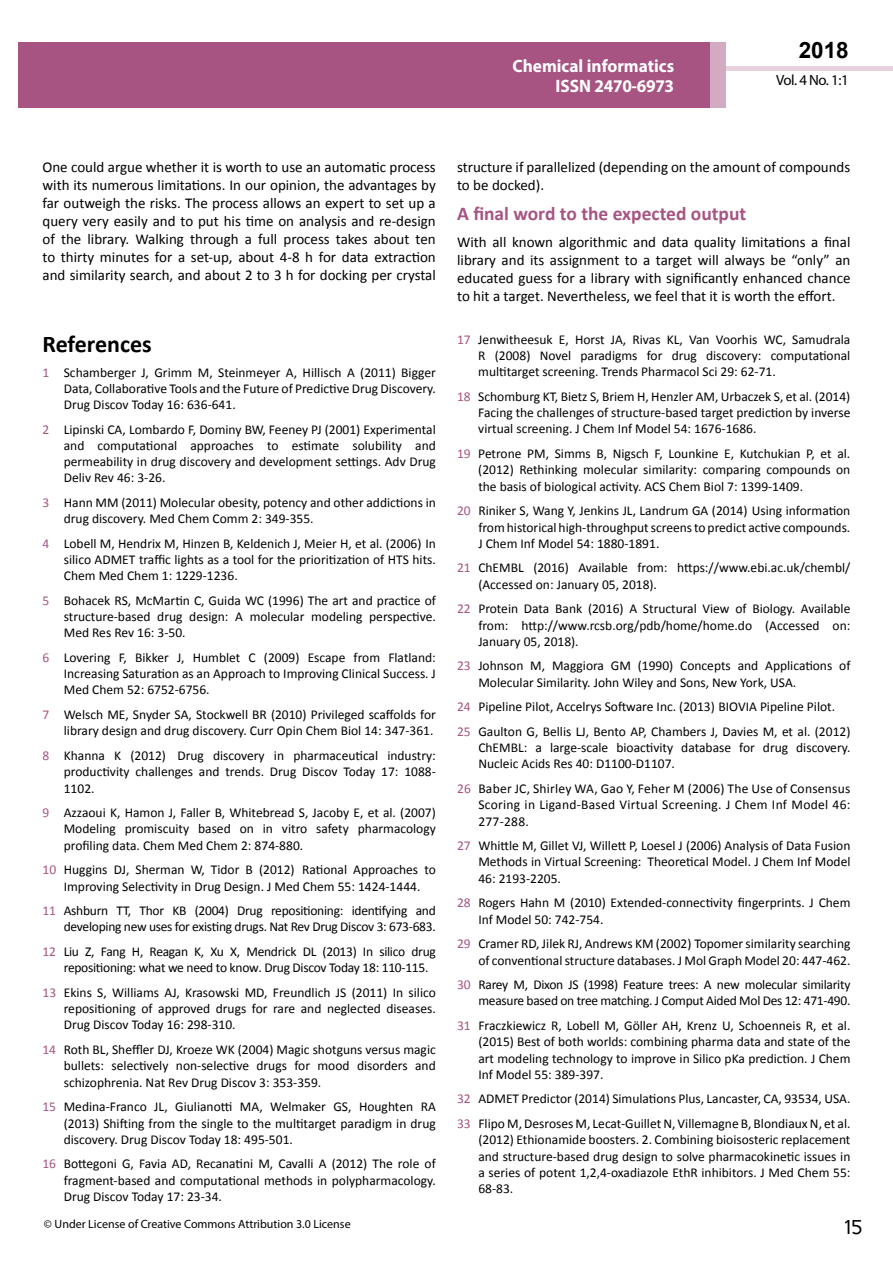
<style>
.page{position:relative;width:893px;height:1263px;background:#fff}
.page>*{position:absolute;margin:0;border:0;box-sizing:border-box;transform-origin:0 0}
.t1{font:25.5px "Tunga";color:#000}
.t2{font:700 24px "Calibri";color:#000}
.t3{font:700 22.5px "Arial";color:#000}
.t4{font:700 19.5px "Calibri";color:#a75483}
.t5{font:700 18px/19.8px "Myriad Pro";color:#fff;text-align:right;scale:.96 1}
.t6{font:15px/18px "Calibri";color:#000;text-align:justify}
.t7{font:14.85px "Myriad Pro";color:#000}
.t8{font:13.5px/16.2px "Calibri";color:#000;text-align:justify}
.t9{font:13.5px/16.2px "Calibri";letter-spacing:-.02em;color:#000;text-align:right}
.t10{font:12px "Myriad Pro";color:#000}
.s1{color:#a75483}
</style>
<div class="page">
<div style="left:722px;top:66px;width:171px;height:5px;background:#e6d1dd"></div>
<div style="left:710px;top:42px;width:15px;height:66px;background:#d2aac1"></div>
<div style="left:19px;top:42px;width:691px;height:66px;background:#a75483"></div>
<h3 class="t5" style="left:512px;top:55px;width:170px">Chemical informatics<br>ISSN 2470-6973</h3>
<h3 class="t3" style="left:799px;top:35px;width:52px">2018</h3>
<p class="t7" style="left:776px;top:71px;width:74px">Vol. 4 No. 1:1</p>
<p class="t6" style="left:42px;top:158px;width:395px">One could argue whether it is worth to use an automatic process with its numerous limitations. In our opinion, the advantages by far outweigh the risks. The process allows an expert to set up a query very easily and to put his time on analysis and re-design of the library. Walking through a full process takes about ten to thirty minutes for a set-up, about 4-8 h for data extraction and similarity search, and about 2 to 3 h for docking per crystal</p>
<p class="t6" style="left:457px;top:158px;width:395px">structure if parallelized (depending on the amount of compounds to be docked).</p>
<h3 class="t4" style="left:457px;top:201px;width:291px">A final word to the expected output</h3>
<p class="t6" style="left:457px;top:233px;width:395px">With all known algorithmic and data quality limitations a final library and its assignment to a target will always be “only” an educated guess for a library with significantly enhanced chance to hit a target. Nevertheless, we feel that it is worth the effort.</p>
<h2 class="t2" style="left:43px;top:328px;width:111px">References</h2>
<p class="t8" style="left:64px;top:364px;width:374px;text-indent:-21px"><span class="s1">1</span> Schamberger J, Grimm M, Steinmeyer A, Hillisch A (2011) Bigger Data, Collaborative Tools and the Future of Predictive Drug Discovery.<br>Drug Discov Today 16: 636-641.</p>
<p class="t8" style="left:64px;top:421px;width:374px;text-indent:-21px"><span class="s1">2</span> Lipinski CA, Lombardo F, Dominy BW, Feeney PJ (2001) Experimental and computational approaches to estimate solubility and permeability in drug discovery and development settings. Adv Drug Deliv Rev 46: 3-26.</p>
<p class="t8" style="left:64px;top:494px;width:374px;text-indent:-21px"><span class="s1">3</span> Hann MM (2011) Molecular obesity, potency and other addictions in drug discovery. Med Chem Comm 2: 349-355.</p>
<p class="t8" style="left:64px;top:535px;width:374px;text-indent:-21px"><span class="s1">4</span> Lobell M, Hendrix M, Hinzen B, Keldenich J, Meier H, et al. (2006) In silico ADMET traffic lights as a tool for the prioritization of HTS hits.<br>Chem Med Chem 1: 1229-1236.</p>
<p class="t8" style="left:64px;top:592px;width:374px;text-indent:-21px"><span class="s1">5</span> Bohacek RS, McMartin C, Guida WC (1996) The art and practice of structure-based drug design: A molecular modeling perspective.<br>Med Res Rev 16: 3-50.</p>
<p class="t8" style="left:64px;top:649px;width:374px;text-indent:-21px"><span class="s1">6</span> Lovering F, Bikker J, Humblet C (2009) Escape from Flatland:<br>Increasing Saturation as an Approach to Improving Clinical Success. J Med Chem 52: 6752-6756.</p>
<p class="t8" style="left:43px;top:707px;width:395px;text-align:right"><span class="s1">7</span> Welsch ME, Snyder SA, Stockwell BR (2010) Privileged scaffolds for library design and drug discovery. Curr Opin Chem Biol 14: 347-361.</p>
<p class="t8" style="left:64px;top:747px;width:374px;text-indent:-21px"><span class="s1">8</span> Khanna K (2012) Drug discovery in pharmaceutical industry: productivity challenges and trends. Drug Discov Today 17: 1088- 1102.</p>
<p class="t8" style="left:64px;top:805px;width:374px;text-indent:-21px"><span class="s1">9</span> Azzaoui K, Hamon J, Faller B, Whitebread S, Jacoby E, et al. (2007)<br>Modeling promiscuity based on in vitro safety pharmacology profiling data. Chem Med Chem 2: 874-880.</p>
<p class="t8" style="left:43px;top:862px;width:395px;text-align:center"><span class="s1">10</span> Huggins DJ, Sherman W, Tidor B (2012) Rational Approaches to<br>Improving Selectivity in Drug Design. J Med Chem 55: 1424-1444.</p>
<p class="t9" style="left:42px;top:903px;width:395px"><span class="s1">11</span> Ashburn TT, Thor KB (2004) Drug repositioning: identifying and developing new uses for existing drugs. Nat Rev Drug Discov 3: 673-683.</p>
<p class="t9" style="left:64px;top:944px;width:374px;text-align:left;text-indent:-21px"><span class="s1">12</span> Liu Z, Fang H, Reagan K, Xu X, Mendrick DL (2013) In silico drug repositioning: what we need to know. Drug Discov Today 18: 110-115.</p>
<p class="t8" style="left:64px;top:984px;width:374px;text-indent:-21px"><span class="s1">13</span> Ekins S, Williams AJ, Krasowski MD, Freundlich JS (2011) In silico repositioning of approved drugs for rare and neglected diseases.<br>Drug Discov Today 16: 298-310.</p>
<p class="t8" style="left:64px;top:1042px;width:374px;text-indent:-21px"><span class="s1">14</span> Roth BL, Sheffler DJ, Kroeze WK (2004) Magic shotguns versus magic bullets: selectively non-selective drugs for mood disorders and schizophrenia. Nat Rev Drug Discov 3: 353-359.</p>
<p class="t8" style="left:64px;top:1099px;width:374px;text-indent:-21px"><span class="s1">15</span> Medina-Franco JL, Giulianotti MA, Welmaker GS, Houghten RA (2013) Shifting from the single to the multitarget paradigm in drug discovery. Drug Discov Today 18: 495-501.</p>
<p class="t8" style="left:64px;top:1156px;width:374px;text-indent:-21px"><span class="s1">16</span> Bottegoni G, Favia AD, Recanatini M, Cavalli A (2012) The role of fragment-based and computational methods in polypharmacology.<br>Drug Discov Today 17: 23-34.</p>
<p class="t10" style="left:44px;top:1217px;width:308px">© Under License of Creative Commons Attribution 3.0 License</p>
<p class="t8" style="left:478px;top:331px;width:374px;text-indent:-21px"><span class="s1">17</span> Jenwitheesuk E, Horst JA, Rivas KL, Van Voorhis WC, Samudrala R (2008) Novel paradigms for drug discovery: computational multitarget screening. Trends Pharmacol Sci 29: 62-71.</p>
<p class="t8" style="left:478px;top:388px;width:374px;text-indent:-21px"><span class="s1">18</span> Schomburg KT, Bietz S, Briem H, Henzler AM, Urbaczek S, et al. (2014)<br>Facing the challenges of structure-based target prediction by inverse virtual screening. J Chem Inf Model 54: 1676-1686.</p>
<p class="t8" style="left:478px;top:446px;width:374px;text-indent:-21px"><span class="s1">19</span> Petrone PM, Simms B, Nigsch F, Lounkine E, Kutchukian P, et al. (2012) Rethinking molecular similarity: comparing compounds on the basis of biological activity. ACS Chem Biol 7: 1399-1409.</p>
<p class="t8" style="left:478px;top:503px;width:374px;text-indent:-21px"><span class="s1">20</span> Riniker S, Wang Y, Jenkins JL, Landrum GA (2014) Using information fromhistorical high-throughputscreensto predict active compounds.<br>J Chem Inf Model 54: 1880-1891.</p>
<p class="t8" style="left:478px;top:560px;width:374px;text-indent:-21px"><span class="s1">21</span> ChEMBL (2016) Available from: https://www.ebi.ac.uk/chembl/ (Accessed on: January 05, 2018).</p>
<p class="t8" style="left:478px;top:601px;width:374px;text-indent:-21px"><span class="s1">22</span> Protein Data Bank (2016) A Structural View of Biology. Available from: http://www.rcsb.org/pdb/home/home.do (Accessed on:<br>January 05, 2018).</p>
<p class="t8" style="left:478px;top:658px;width:374px;text-indent:-21px"><span class="s1">23</span> Johnson M, Maggiora GM (1990) Concepts and Applications of<br>Molecular Similarity. John Wiley and Sons, New York, USA.</p>
<p class="t8" style="left:457px;top:694px;width:395px;line-height:24.8px"><span class="s1">24</span> Pipeline Pilot, Accelrys Software Inc. (2013) BIOVIA Pipeline Pilot.<br><span class="s1">25</span> Gaulton G, Bellis LJ, Bento AP, Chambers J, Davies M, et al. (2012)</p>
<p class="t8" style="left:478px;top:740px;width:374px">ChEMBL: a large-scale bioactivity database for drug discovery.<br>Nucleic Acids Res 40: D1100-D1107.</p>
<p class="t8" style="left:478px;top:781px;width:374px;text-indent:-21px"><span class="s1">26</span> Baber JC, Shirley WA, Gao Y, Feher M (2006) The Use of Consensus Scoring in Ligand-Based Virtual Screening. J Chem Inf Model 46:<br>277-288.</p>
<p class="t8" style="left:478px;top:838px;width:374px;text-indent:-21px"><span class="s1">27</span> Whittle M, Gillet VJ, Willett P, Loesel J (2006) Analysis of Data Fusion Methods in Virtual Screening: Theoretical Model. J Chem Inf Model 46: 2193-2205.</p>
<p class="t8" style="left:478px;top:895px;width:374px;text-indent:-21px"><span class="s1">28</span> Rogers Hahn M (2010) Extended-connectivity fingerprints. J Chem<br>Inf Model 50: 742-754.</p>
<p class="t8" style="left:457px;top:936px;width:395px;text-align:right"><span class="s1">29</span> Cramer RD, Jilek RJ, Andrews KM (2002) Topomer similarity searching of conventional structure databases. J Mol Graph Model 20: 447-462.</p>
<p class="t9" style="left:457px;top:977px;width:395px"><span class="s1">30</span> Rarey M, Dixon JS (1998) Feature trees: A new molecular similarity measure based on tree matching. J Comput Aided Mol Des 12: 471-490.</p>
<p class="t8" style="left:478px;top:1017px;width:374px;text-indent:-21px"><span class="s1">31</span> Fraczkiewicz R, Lobell M, Göller AH, Krenz U, Schoenneis R, et al. (2015) Best of both worlds: combining pharma data and state of the art modeling technology to improve in Silico pKa prediction. J Chem Inf Model 55: 389-397.</p>
<p class="t8" style="left:457px;top:1086px;width:395px;line-height:24.8px"><span class="s1">32</span> ADMET Predictor (2014) Simulations Plus, Lancaster, CA, 93534, USA.<br><span class="s1">33</span> Flipo M, Desroses M, Lecat-Guillet N, Villemagne B, Blondiaux N, et al.</p>
<p class="t8" style="left:478px;top:1132px;width:374px">(2012) Ethionamide boosters. 2. Combining bioisosteric replacement and structure-based drug design to solve pharmacokinetic issues in a series of potent 1,2,4-oxadiazole EthR inhibitors. J Med Chem 55:<br>68-83.</p>
<h1 class="t1" style="left:844px;top:1210px;width:20px">15</h1>
</div>
